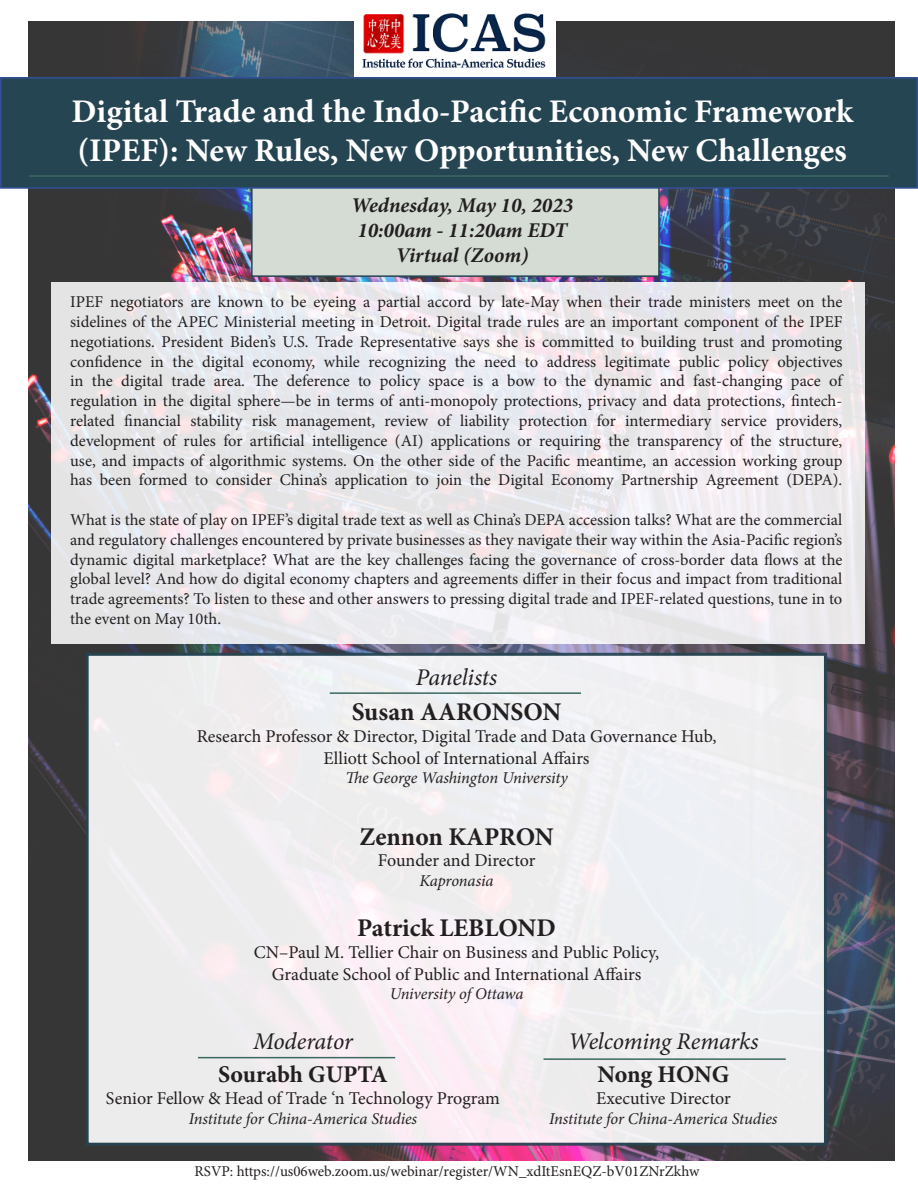
<style>
.page{position:relative;width:918px;height:1188px;background:#fff}
.page>*{position:absolute;margin:0;border:0;box-sizing:border-box;transform-origin:0 0}
.t1{font:700 33px/39.6px "Minion Pro";color:#fff}
.t2{font:700 25.5px "Minion Pro";color:#231f20}
.t3{font:italic 24px "Minion Pro";letter-spacing:-.01em;color:#231f20}
.t4{font:700 24px "Minion Pro";letter-spacing:-.005em;color:#231f20}
.t5{font:italic 700 21px "Minion Pro";color:#231f20}
.t6{font:18px "Minion Pro";letter-spacing:-.005em;color:#231f20}
.t7{font:16.5px/19.8px "Minion Pro";letter-spacing:-.005em;color:#231f20;text-align:justify}
.t8{font:italic 16.5px "Minion Pro";letter-spacing:-.01em;color:#231f20}
.t9{font:15px "Minion Pro";color:#231f20}
</style>
<div class="page">
<img style="left:29px;top:22px;width:866px;height:1139px">
<svg style="left:51px;top:282px;width:814px;height:362px;fill:#e9e8ec"></svg>
<div style="left:86px;top:653px;width:741px;height:493px;background:linear-gradient(to right,#f0edee,#f0f0f3);border:3px solid #264552"></div>
<div style="left:251px;top:144px;width:409px;height:133px;background:#d4dcd4;border:2px solid #264552"></div>
<div style="left:1px;top:78px;width:916px;height:110px;background:#264552"></div>
<div style="left:0;top:77px;width:918px;height:112px;border:2px solid #324f98"></div>
<hr style="left:198px;top:1057px;width:197px;height:1px;background:#3b6860">
<hr style="left:330px;top:692px;width:251px;height:2px;background:#3b6860">
<hr style="left:544px;top:1058px;width:242px;height:2px;background:#3b6860">
<hr style="left:29px;top:175px;width:860px;height:2px;background:#3b6860">
<div style="left:354px;top:8px;width:202px;height:68px;background:#fff"></div>
<img style="left:363px;top:13px;width:183px;height:55px">
<p class="t1" style="left:72px;top:91px;width:783px">Digital Trade and the Indo-Pacific Economic Framework (IPEF): New Rules, New Opportunities, New Challenges</p>
<p class="t5" style="left:351px;top:190px;width:223px">Wednesday, May 10, 2023</p>
<p class="t5" style="left:357px;top:215px;width:211px">10:00am - 11:20am EDT</p>
<p class="t5" style="left:396px;top:241px;width:134px">Virtual (Zoom)</p>
<p class="t7" style="left:70px;top:292px;width:774px">IPEF negotiators are known to be eyeing a partial accord by late-May when their trade ministers meet on the sidelines of the APEC Ministerial meeting in Detroit. Digital trade rules are an important component of the IPEF negotiations. President Biden’s U.S. Trade Representative says she is committed to building trust and promoting confidence in the digital economy, while recognizing the need to address legitimate public policy objectives in the digital trade area. The deference to policy space is a bow to the dynamic and fast-changing pace of regulation in the digital sphere—be in terms of anti-monopoly protections, privacy and data protections, fintech&shy;related financial stability risk management, review of liability protection for intermediary service providers, development of rules for artificial intelligence (AI) applications or requiring the transparency of the structure, use, and impacts of algorithmic systems. On the other side of the Pacific meantime, an accession working group has been formed to consider China’s application to join the Digital Economy Partnership Agreement (DEPA).</p>
<p class="t7" style="left:70px;top:510px;width:774px">What is the state of play on IPEF’s digital trade text as well as China’s DEPA accession talks? What are the commercial and regulatory challenges encountered by private businesses as they navigate their way within the Asia-Pacific region’s dynamic digital marketplace? What are the key challenges facing the governance of cross-border data flows at the global level? And how do digital economy chapters and agreements differ in their focus and impact from traditional trade agreements? To listen to these and other answers to pressing digital trade and IPEF-related questions, tune in to the event on May 10th.</p>
<p class="t3" style="left:416px;top:661px;width:83px">Panelists</p>
<p class="t2" style="left:352px;top:694px;width:211px">Susan AARONSON</p>
<p class="t6" style="left:197px;top:724px;width:521px">Research Professor &amp; Director, Digital Trade and Data Governance Hub,</p>
<p class="t6" style="left:324px;top:746px;width:268px">Elliott School of International Affairs</p>
<p class="t8" style="left:345px;top:767px;width:224px">The George Washington University</p>
<p class="t2" style="left:359px;top:819px;width:196px">Zennon KAPRON</p>
<p class="t6" style="left:378px;top:848px;width:159px">Founder and Director</p>
<p class="t8" style="left:420px;top:870px;width:76px">Kapronasia</p>
<p class="t2" style="left:357px;top:910px;width:200px">Patrick LEBLOND</p>
<p class="t6" style="left:254px;top:940px;width:407px">CN–Paul M. Tellier Chair on Business and Public Policy,</p>
<p class="t6" style="left:272px;top:962px;width:371px">Graduate School of Public and International Affairs</p>
<p class="t8" style="left:390px;top:983px;width:135px">University of Ottawa</p>
<p class="t3" style="left:253px;top:1025px;width:101px">Moderator</p>
<p class="t4" style="left:218px;top:1058px;width:171px">Sourabh GUPTA</p>
<p class="t6" style="left:106px;top:1086px;width:396px">Senior Fellow &amp; Head of Trade ‘n Technology Program</p>
<p class="t8" style="left:189px;top:1107px;width:230px">Institute for China-America Studies</p>
<p class="t3" style="left:568px;top:1025px;width:192px">Welcoming Remarks</p>
<p class="t4" style="left:598px;top:1058px;width:133px">Nong HONG</p>
<p class="t6" style="left:596px;top:1086px;width:136px">Executive Director</p>
<p class="t8" style="left:549px;top:1107px;width:230px">Institute for China-America Studies</p>
<p class="t9" style="left:195px;top:1162px;width:506px">RSVP: https://us06web.zoom.us/webinar/register/WN_xdItEsnEQZ-bV01ZNrZkhw</p>
</div>
